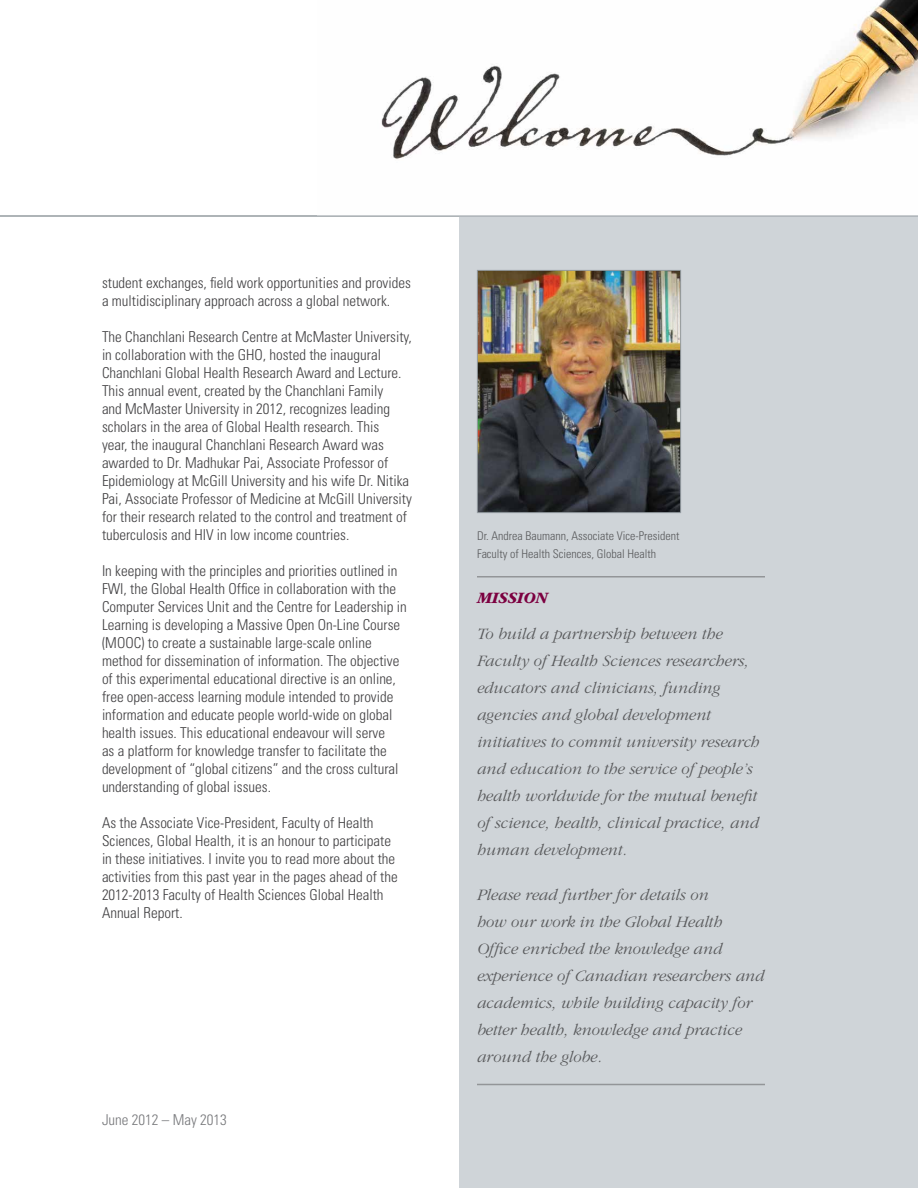
<style>
.page{position:relative;width:918px;height:1188px;background:#fff}
.page>*{position:absolute;margin:0;border:0;box-sizing:border-box;transform-origin:0 0}
.t1{font:italic 300 16.5px/27px "ITC Garamond Std";color:#58595b}
.t2{font:italic 700 16.5px "ITC Garamond Std";color:#7c0040}
.t3{font:300 condensed 15px/18px "Univers LT Std";color:#414042}
.t4{font:300 condensed 15px "Univers LT Std";color:#77787b}
.t5{font:300 condensed 12px/18px "Univers LT Std";color:#58595b}
</style>
<div class="page">
<img style="left:318px;top:0;width:600px;height:216px">
<div style="left:459px;top:216px;width:459px;height:972px;background:#cfd4d8"></div>
<img style="left:479px;top:272px;width:200px;height:239px">
<div style="left:477px;top:270px;width:204px;height:243px;border:1px solid #949ca1"></div>
<hr style="left:477px;top:576px;width:288px;height:2px;background:#939598">
<hr style="left:477px;top:1084px;width:288px;height:1px;background:#939598">
<hr style="left:0;top:216px;width:918px;height:1px;background:#949ca1">
<p class="t3" style="left:102px;top:274px;width:310px">student exchanges, field work opportunities and provides a multidisciplinary approach across a global network.</p>
<p class="t3" style="left:102px;top:328px;width:311px">The Chanchlani Research Centre at McMaster University, in collaboration with the GHO, hosted the inaugural Chanchlani Global Health Research Award and Lecture.<br>This annual event, created by the Chanchlani Family<br>and McMaster University in 2012, recognizes leading scholars in the area of Global Health research. This<br>year, the inaugural Chanchlani Research Award was awarded to Dr. Madhukar Pai, Associate Professor of Epidemiology at McGill University and his wife Dr. Nitika Pai, Associate Professor of Medicine at McGill University for their research related to the control and treatment of tuberculosis and HIV in low income countries.</p>
<p class="t3" style="left:102px;top:562px;width:306px">In keeping with the principles and priorities outlined in FWI, the Global Health Office in collaboration with the Computer Services Unit and the Centre for Leadership in Learning is developing a Massive Open On-Line Course (MOOC) to create a sustainable large-scale online method for dissemination of information. The objective of this experimental educational directive is an online, free open-access learning module intended to provide information and educate people world-wide on global health issues. This educational endeavour will serve<br>as a platform for knowledge transfer to facilitate the development of “global citizens” and the cross cultural understanding of global issues.</p>
<p class="t3" style="left:102px;top:814px;width:297px">As the Associate Vice-President, Faculty of Health Sciences, Global Health, it is an honour to participate in these initiatives. I invite you to read more about the activities from this past year in the pages ahead of the 2012-2013 Faculty of Health Sciences Global Health Annual Report.</p>
<p class="t4" style="left:102px;top:1111px;width:126px">June 2012 – May 2013</p>
<p class="t5" style="left:477px;top:527px;width:204px">Dr. Andrea Baumann, Associate Vice-President<br>Faculty of Health Sciences, Global Health</p>
<p class="t2" style="left:477px;top:589px;width:72px">MISSION</p>
<p class="t1" style="left:477px;top:620px;width:284px">To build a partnership between the Faculty of Health Sciences researchers, educators and clinicians, funding agencies and global development initiatives to commit university research and education to the service of people’s health worldwide for the mutual benefit of science, health, clinical practice, and human development.</p>
<p class="t1" style="left:477px;top:881px;width:289px">Please read further for details on<br>how our work in the Global Health Office enriched the knowledge and experience of Canadian researchers and academics, while building capacity for better health, knowledge and practice around the globe.</p>
</div>
